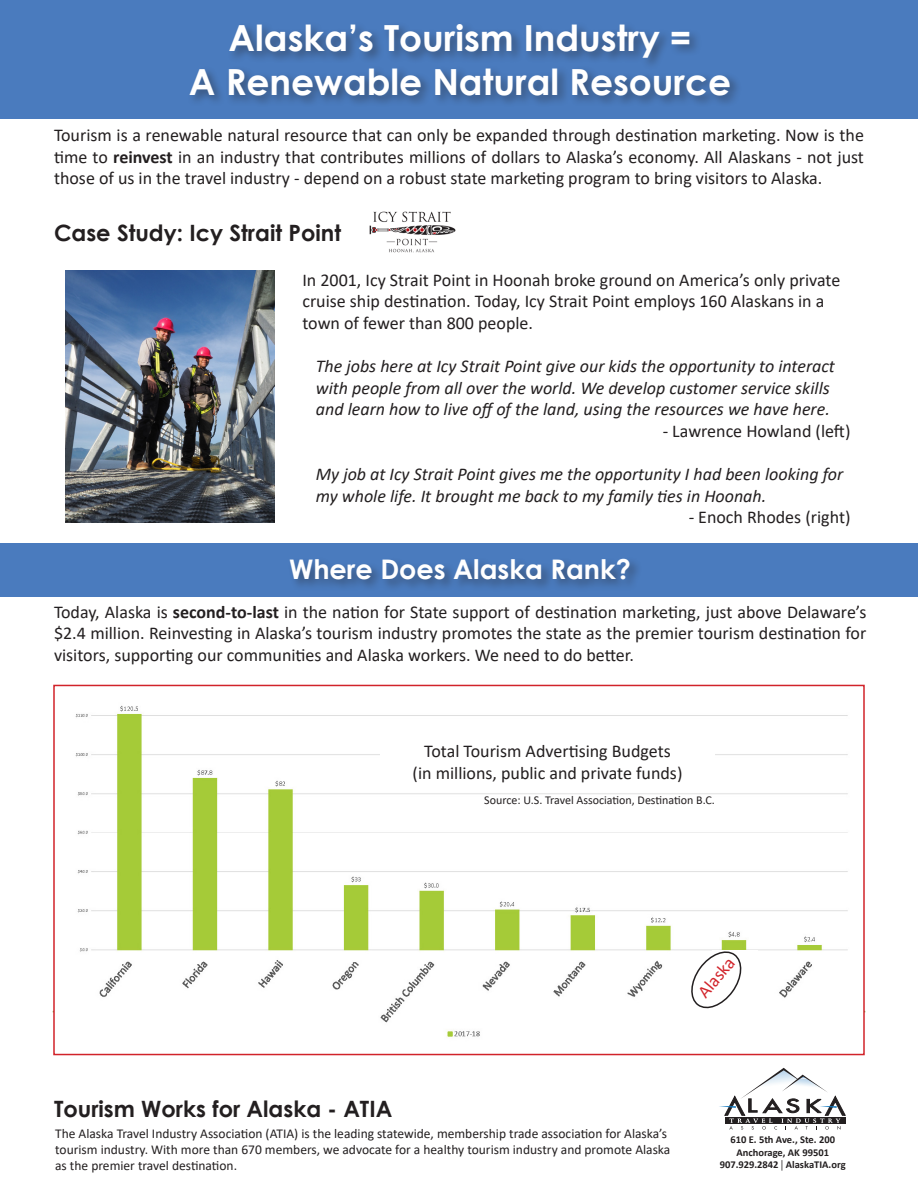
<style>
.page{position:relative;width:918px;height:1188px;background:#fff}
.page>*{position:absolute;margin:0;border:0;box-sizing:border-box;transform-origin:0 0}
.t1{font:700 36px/43.2px "Century Gothic";color:#fff;text-align:center}
.t2{font:700 27px "Century Gothic";color:#fff}
.t3{font:700 22.5px "Century Gothic";color:#231f20}
.t4{font:18px/21.6px "Calibri";color:#231f20;text-align:justify}
.t5{font:italic 18px/21.6px "Calibri";color:#231f20}
.t6{font:18px "Calibri";color:#d1232a}
.t7{font:13.5px/16.2px "Calibri";color:#231f20}
.t8{font:12px "Calibri";color:#231f20}
.t9{font:700 10.5px/12.6px "Calibri";color:#231f20;text-align:center}
.s1{font-weight:700}
.s2{font-style:italic}
.s3{font-family:"Myriad Pro";font-weight:400}
</style>
<div class="page">
<div style="left:0;top:543px;width:918px;height:54px;background:#4a7bbe"></div>
<div style="left:287px;top:557px;width:355px;height:35px;background:#231f20;opacity:.45"></div>
<svg style="left:719px;top:1068px;width:126px;height:62px"></svg>
<img style="left:75px;top:705px;width:773px;height:332px">
<div style="left:53px;top:685px;width:812px;height:370px;border:2px solid #d1232a"></div>
<div style="left:380px;top:736px;width:335px;height:51px;background:#fff"></div>
<div style="left:0;top:0;width:918px;height:119px;background:#4a7bbe"></div>
<div style="left:713px;top:950px;width:45px;height:28px;background:#fff"></div>
<svg style="left:688px;top:946px;width:57px;height:65px"></svg>
<div style="left:187px;top:21px;width:556px;height:87px;background:#231f20;opacity:.45"></div>
<img style="left:66px;top:270px;width:209px;height:253px">
<img style="left:369px;top:211px;width:87px;height:42px">
<h1 class="t1" style="left:189px;top:15px;width:544px">Alaska’s Tourism Industry =<br>A Renewable Natural Resource</h1>
<p class="t4" style="left:54px;top:124px;width:812px">Tourism is a renewable natural resource that can only be expanded through destination marketing. Now is the time to <span class="s1">reinvest</span> in an industry that contributes millions of dollars to Alaska’s economy. All Alaskans - not just those of us in the travel industry - depend on a robust state marketing program to bring visitors to Alaska.</p>
<p class="t3" style="left:54px;top:215px;width:289px">Case Study: Icy Strait Point</p>
<p class="t4" style="left:302px;top:268px;width:539px;text-align:left">In 2001, Icy Strait Point in Hoonah broke ground on America’s only private cruise ship destination. Today, Icy Strait Point employs 160 Alaskans in a town of fewer than 800 people.</p>
<p class="t5" style="left:316px;top:355px;width:521px">The jobs here at Icy Strait Point give our kids the opportunity to interact with people from all over the world. We develop customer service skills and learn how to live off of the land, using the resources we have here.</p>
<p class="t4" style="left:663px;top:420px;width:189px">- Lawrence Howland (left)</p>
<p class="t5" style="left:316px;top:463px;width:529px">My job at Icy Strait Point gives me the opportunity I had been looking for my whole life. It brought me back to my family ties in Hoonah.</p>
<p class="t4" style="left:689px;top:506px;width:163px"><span class="s2">-</span> Enoch Rhodes (right)</p>
<h2 class="t2" style="left:289px;top:549px;width:343px">Where Does Alaska Rank?</h2>
<p class="t4" style="left:54px;top:601px;width:814px">Today, Alaska is <span class="s1">second-to-last</span> in the nation for State support of destination marketing, just above Delaware’s $2.4 million. Reinvesting in Alaska’s tourism industry promotes the state as the premier tourism destination for visitors, supporting our communities and Alaska workers. We need to do better.</p>
<p class="t4" style="left:413px;top:740px;width:271px;text-align:center">Total Tourism Advertising Budgets (in millions, public and private funds)</p>
<p class="t8" style="left:484px;top:791px;width:232px">Source: U.S. Travel Association, Destination B.C.</p>
<p class="t3" style="left:54px;top:1092px;width:340px">Tourism Works for Alaska - ATIA</p>
<p class="t6" style="left:692px;top:987px;width:48px;rotate:-50deg">Alaska</p>
<p class="t7" style="left:55px;top:1125px;width:617px">The Alaska Travel Industry Association (ATIA) is the leading statewide, membership trade association for Alaska’s tourism industry. With more than 670 members, we advocate for a healthy tourism industry and promote Alaska as the premier travel destination.</p>
<p class="t9" style="left:720px;top:1133px;width:127px">610 E. 5th Ave., Ste. 200<br>Anchorage, AK 99501<br>907.929.2842 <span class="s3">|</span> AlaskaTIA.org</p>
</div>
